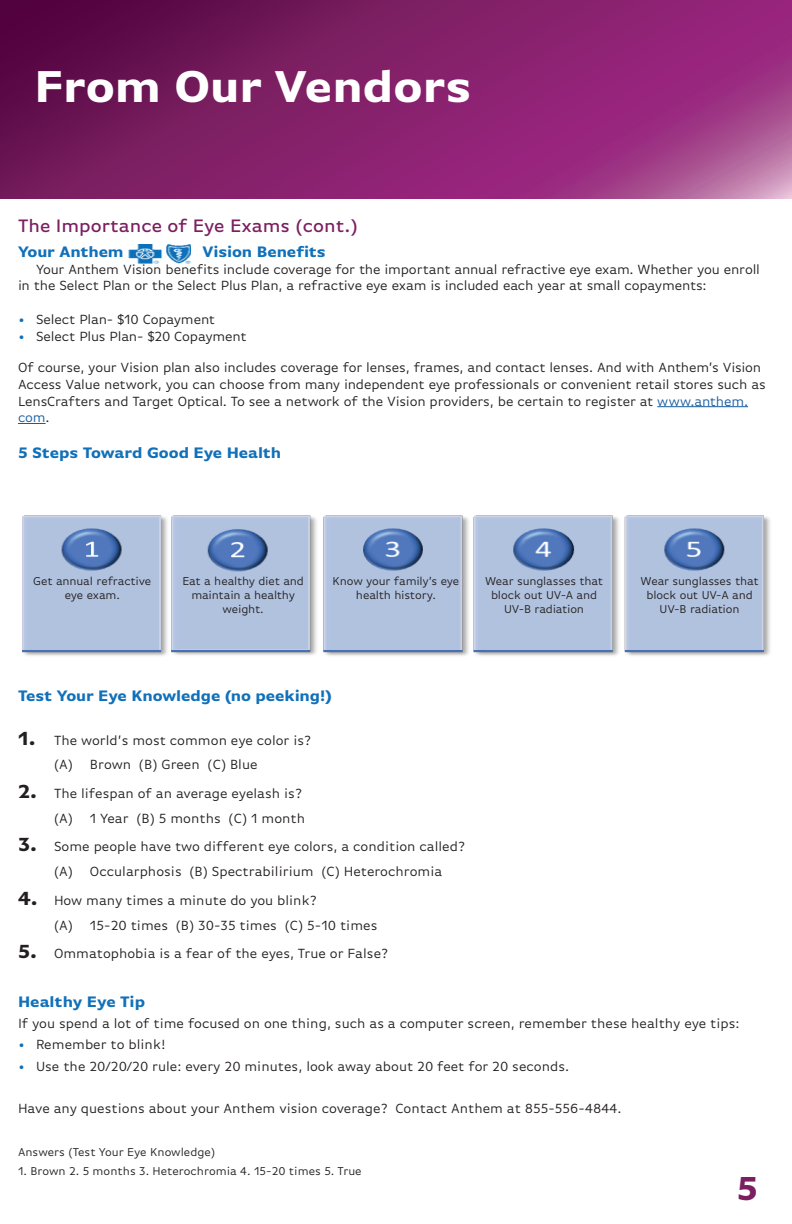
<style>
.page{position:relative;width:792px;height:1224px;background:#fff}
.page>*{position:absolute;margin:0;border:0;box-sizing:border-box;transform-origin:0 0}
.t1{font:700 47px "Basic Gothic Pro";color:#fff}
.t2{font:700 35px "Basic Gothic Pro";color:#7b1f61}
.t3{font:500 19px "Basic Gothic Pro";color:#7b1f61}
.t4{font:700 16px "Basic Gothic Pro";letter-spacing:-.01em;color:#1070b9}
.t5{font:14px/16.8px "Basic Gothic Pro";letter-spacing:-.01em;color:#231f20}
.t6{font:12px/14.4px "Basic Gothic Pro";letter-spacing:-.015em;color:#231f20;text-align:center}
.s1{color:#1070b9}
.s2{color:#175d9e}
.s3{font-weight:700;font-size:20px}
</style>
<div class="page">
<svg style="left:0;top:0;width:792px;height:198px;background:#84226b"></svg>
<hr style="left:657px;top:406px;width:91px;height:1px;background:#175d9e">
<svg style="left:18px;top:423px;width:28px;height:1px"></svg>
<img style="left:128px;top:245px;width:63px;height:19px">
<img style="left:22px;top:515px;width:748px;height:141px">
<p class="t1" style="left:35px;top:58px;width:439px">From Our Vendors</p>
<p class="t3" style="left:18px;top:215px;width:341px">The Importance of Eye Exams (cont.)</p>
<p class="t4" style="left:18px;top:242px;width:107px">Your Anthem</p>
<p class="t4" style="left:202px;top:242px;width:125px">Vision Benefits</p>
<p class="t5" style="left:18px;top:261px;width:743px;text-indent:18px">Your Anthem Vision benefits include coverage for the important annual refractive eye exam. Whether you enroll in the Select Plan or the Select Plus Plan, a refractive eye exam is included each year at small copayments:</p>
<p class="t5" style="left:18px;top:311px;width:199px"><span class="s1">•</span> Select Plan- $10 Copayment</p>
<p class="t5" style="left:18px;top:328px;width:230px"><span class="s1">•</span> Select Plus Plan- $20 Copayment</p>
<p class="t5" style="left:18px;top:359px;width:749px">Of course, your Vision plan also includes coverage for lenses, frames, and contact lenses. And with Anthem’s Vision Access Value network, you can choose from many independent eye professionals or convenient retail stores such as LensCrafters and Target Optical. To see a network of the Vision providers, be certain to register at <span class="s2">www.anthem. com</span>.</p>
<p class="t4" style="left:18px;top:444px;width:265px">5 Steps Toward Good Eye Health</p>
<p class="t6" style="left:33px;top:573px;width:120px">Get annual refractive eye exam.</p>
<p class="t6" style="left:182px;top:573px;width:123px">Eat a healthy diet and maintain a healthy weight.</p>
<p class="t6" style="left:333px;top:573px;width:128px">Know your family’s eye health history.</p>
<p class="t6" style="left:485px;top:573px;width:120px">Wear sunglasses that block out UV-A and<br>UV-B radiation</p>
<p class="t6" style="left:641px;top:573px;width:120px">Wear sunglasses that block out UV-A and<br>UV-B radiation</p>
<p class="t4" style="left:18px;top:687px;width:316px">Test Your Eye Knowledge (no peeking!)</p>
<p class="t5" style="left:18px;top:731px;width:295px"><span class="s3">1.</span> The world’s most common eye color is?</p>
<p class="t5" style="left:54px;top:756px;width:205px">(A) Brown (B) Green (C) Blue</p>
<p class="t5" style="left:18px;top:785px;width:286px"><span class="s3">2.</span> The lifespan of an average eyelash is?</p>
<p class="t5" style="left:54px;top:810px;width:253px">(A) 1 Year (B) 5 months (C) 1 month</p>
<p class="t5" style="left:18px;top:838px;width:449px"><span class="s3">3.</span> Some people have two different eye colors, a condition called?</p>
<p class="t5" style="left:54px;top:863px;width:390px">(A) Occularphosis (B) Spectrabilirium (C) Heterochromia</p>
<p class="t5" style="left:18px;top:892px;width:300px"><span class="s3">4.</span> How many times a minute do you blink?</p>
<p class="t5" style="left:54px;top:917px;width:325px">(A) 15-20 times (B) 30-35 times (C) 5-10 times</p>
<p class="t5" style="left:18px;top:945px;width:372px"><span class="s3">5.</span> Ommatophobia is a fear of the eyes, True or False?</p>
<p class="t4" style="left:18px;top:992px;width:129px">Healthy Eye Tip</p>
<p class="t5" style="left:18px;top:1015px;width:723px">If you spend a lot of time focused on one thing, such as a computer screen, remember these healthy eye tips:</p>
<p class="t5" style="left:18px;top:1036px;width:149px"><span class="s1">•</span> Remember to blink!</p>
<p class="t5" style="left:18px;top:1058px;width:553px"><span class="s1">•</span> Use the 20/20/20 rule: every 20 minutes, look away about 20 feet for 20 seconds.</p>
<p class="t5" style="left:18px;top:1100px;width:605px">Have any questions about your Anthem vision coverage? Contact Anthem at 855-556-4844.</p>
<p class="t6" style="left:18px;top:1145px;width:199px">Answers (Test Your Eye Knowledge)</p>
<p class="t6" style="left:18px;top:1164px;width:345px">1. Brown 2. 5 months 3. Heterochromia 4. 15-20 times 5. True</p>
<p class="t2" style="left:737px;top:1168px;width:23px">5</p>
</div>
